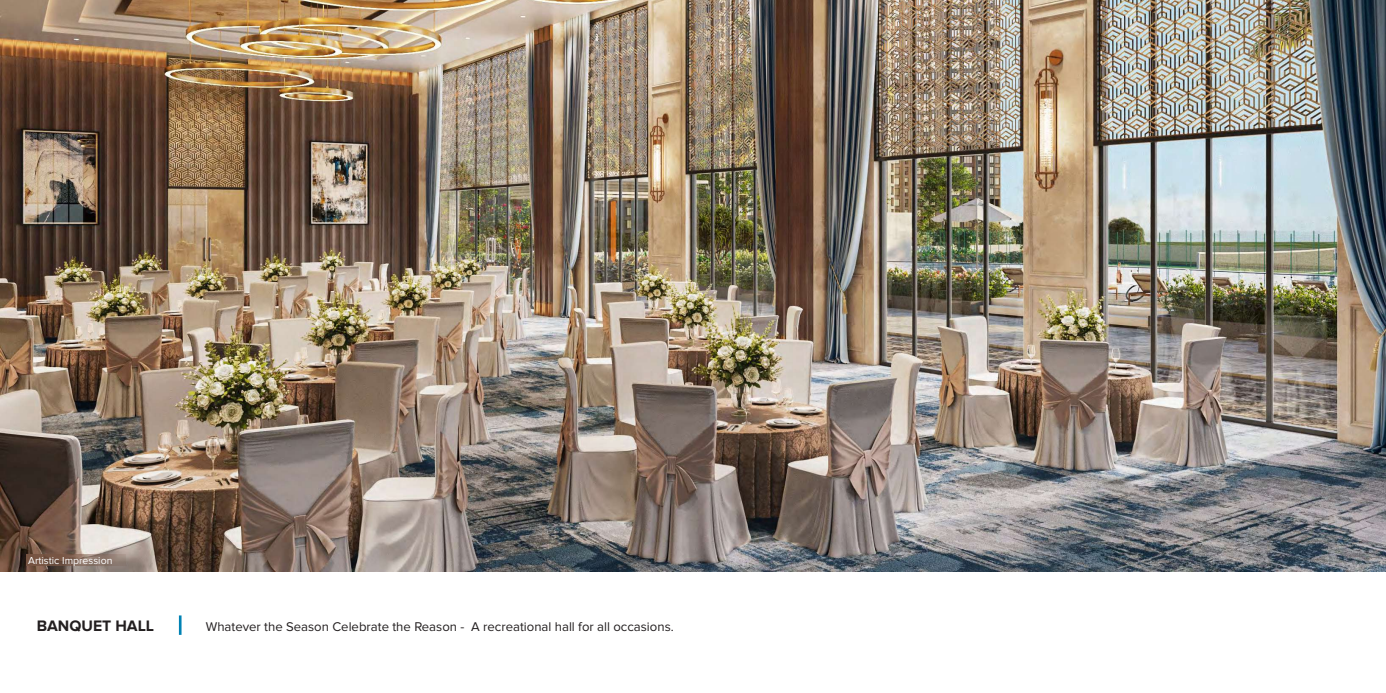
<style>
.page{position:relative;width:1386px;height:693px;background:#fff}
.page>*{position:absolute;margin:0;border:0;box-sizing:border-box;transform-origin:0 0}
.t1{font:700 15.75px "Proxima Nova";color:#231f20}
.t2{font:13.12px "Proxima Nova";color:#231f20}
.t3{font:10.5px "Proxima Nova";color:#fff}
</style>
<div class="page">
<img style="left:0;top:0;width:1386px;height:571px">
<hr style="left:179px;top:615px;width:3px;height:20px;background:#0082b4">
<svg style="left:26px;top:554px;width:100px;height:12px"></svg>
<p class="t3" style="left:28px;top:555px;width:86px">Artistic Impression</p>
<p class="t1" style="left:37px;top:618px;width:119px">BANQUET HALL</p>
<p class="t2" style="left:206px;top:621px;width:470px">Whatever the Season Celebrate the Reason - A recreational hall for all occasions.</p>
</div>
